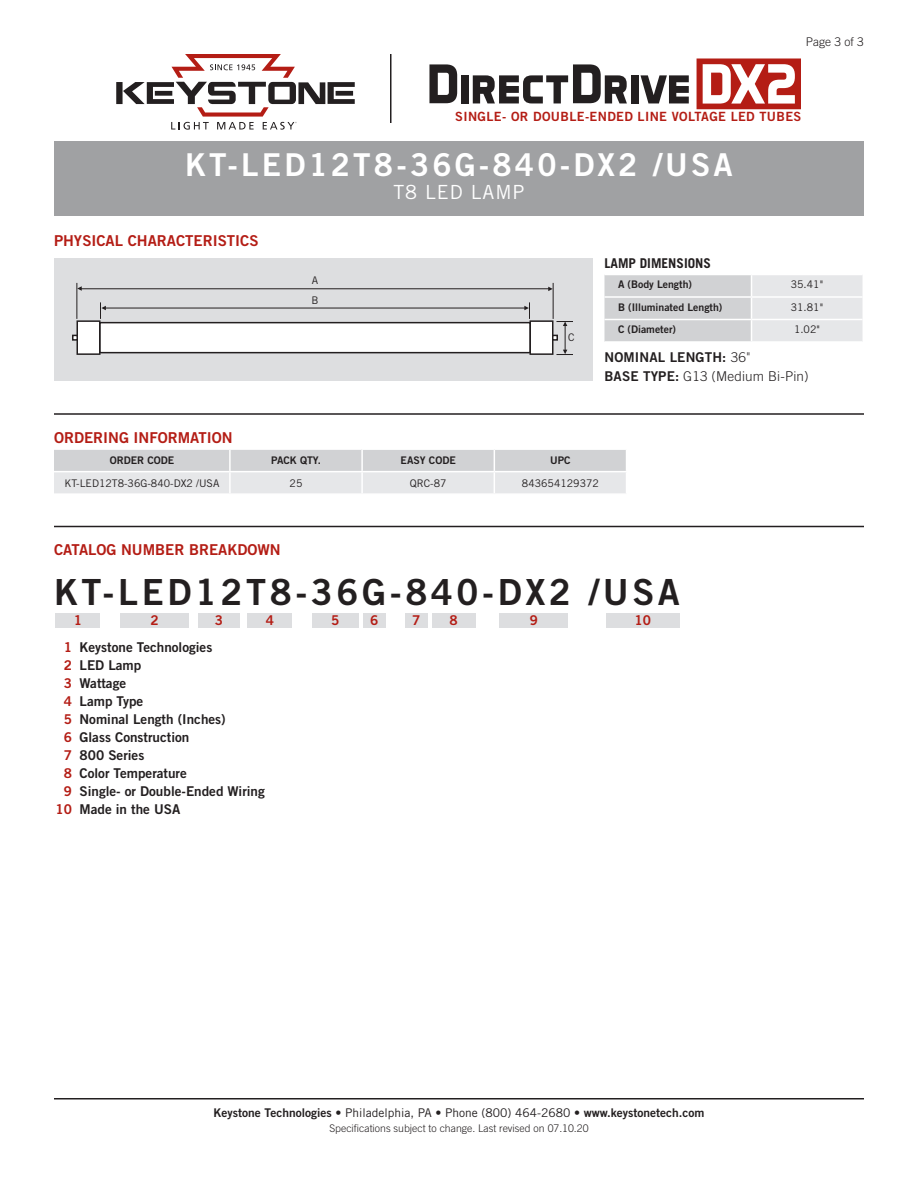
<style>
.page{position:relative;width:918px;height:1188px;background:#fff}
.page>*{position:absolute;margin:0;border:0;box-sizing:border-box;transform-origin:0 0}
.CatalogNumber{font:36px "Trade Gothic LT Std Bd 2";letter-spacing:.1em;color:#231f20}
.t1{font:31.5px "Trade Gothic LT Std Bd 2";letter-spacing:.1em;color:#fff}
.SubTitle{font:19.5px "Trade Gothic LT Std";letter-spacing:.05em;color:#fff}
.Heading_01{font:15px "Trade Gothic LT Std Bd 2";color:#b41d15}
.Catalog_Key{font:13.5px "Trade Gothic LT Std Bd 2";color:#231f20}
.Text{font:300 13.5px "Trade Gothic LT Std";letter-spacing:.01em;color:#231f20}
.Text-2{font:13.5px "Trade Gothic LT Std Bd 2";letter-spacing:.01em;color:#231f20}
.Heading_02{font:700 13.5px "Trade Gothic LT Std";color:#231f20}
.Catalog_BarNumber{font:13.5px "Trade Gothic LT Std Bd 2";color:#b41d15}
.t2{font:12.75px "Trade Gothic LT Std Bd 2";letter-spacing:.03em;color:#b41d15}
.t3{font:12px "Trade Gothic LT Std Bd 2";color:#231f20}
.Page{font:300 12px "Trade Gothic LT Std";color:#231f20}
.Table_Header{font:10.5px "Trade Gothic LT Std Bd 2";color:#231f20}
.Table_Text{font:10.5px "Trade Gothic LT Std";color:#231f20}
.Rev{font:300 10.5px "Trade Gothic LT Std";color:#231f20}
.Art_Callout{font:10.5px "Trade Gothic LT Std";color:#231f20}
.s1{font-family:"Trade Gothic LT Std";font-weight:300}
.s2{font-family:"Trade Gothic LT Std Bd 2";font-weight:400}
.s3{color:#b41d15}
.s4{font-family:"Trade Gothic LT Std"}
</style>
<div class="page">
<svg style="left:54px;top:449px;width:572px;height:44px;background:#dddee0"></svg>
<hr style="left:54px;top:413px;width:810px;height:2px;background:#231f20">
<svg style="left:604px;top:275px;width:258px;height:66px;background:#dcdcde"></svg>
<hr style="left:54px;top:1098px;width:810px;height:2px;background:#231f20">
<hr style="left:54px;top:526px;width:810px;height:1px;background:#231f20">
<div style="left:56px;top:613px;width:44px;height:15px;background:#dddee0"></div>
<div style="left:120px;top:613px;width:69px;height:15px;background:#dddee0"></div>
<div style="left:248px;top:613px;width:44px;height:15px;background:#dddee0"></div>
<div style="left:198px;top:613px;width:42px;height:15px;background:#dddee0"></div>
<div style="left:312px;top:613px;width:46px;height:15px;background:#dddee0"></div>
<div style="left:363px;top:613px;width:23px;height:15px;background:#dddee0"></div>
<div style="left:405px;top:613px;width:23px;height:15px;background:#dddee0"></div>
<div style="left:500px;top:613px;width:68px;height:15px;background:#dddee0"></div>
<div style="left:432px;top:613px;width:44px;height:15px;background:#dddee0"></div>
<div style="left:606px;top:613px;width:74px;height:15px;background:#dddee0"></div>
<div style="left:54px;top:142px;width:810px;height:74px;background:#a0a1a3"></div>
<div style="left:54px;top:258px;width:538px;height:123px;background:#dddee0"></div>
<hr style="left:553px;top:283px;width:1px;height:36px;background:#231f20">
<svg style="left:548px;top:287px;width:5px;height:4px"></svg>
<svg style="left:78px;top:286px;width:4px;height:5px"></svg>
<hr style="left:80px;top:289px;width:469px;height:1px;background:#231f20">
<svg style="left:524px;top:302px;width:6px;height:17px"></svg>
<hr style="left:104px;top:308px;width:422px;height:1px;background:#231f20">
<hr style="left:77px;top:283px;width:1px;height:36px;background:#231f20">
<svg style="left:100px;top:302px;width:6px;height:17px"></svg>
<div style="left:100px;top:323px;width:430px;height:30px;background:#fff"></div>
<div style="left:99px;top:322px;width:432px;height:31px;border:2px solid #231f20"></div>
<div style="left:77px;top:321px;width:23px;height:33px;background:#fff"></div>
<div style="left:76px;top:320px;width:24px;height:35px;border:2px solid #231f20"></div>
<div style="left:530px;top:321px;width:23px;height:33px;background:#fff"></div>
<div style="left:530px;top:320px;width:24px;height:35px;border:2px solid #231f20"></div>
<svg style="left:72px;top:335px;width:6px;height:6px"></svg>
<svg style="left:552px;top:321px;width:21px;height:34px"></svg>
<hr style="left:390px;top:54px;width:2px;height:69px;background:#231f20">
<svg style="left:429px;top:64px;width:28px;height:39px"></svg>
<div style="left:461px;top:75px;width:8px;height:28px;background:#231f20"></div>
<svg style="left:473px;top:64px;width:154px;height:39px"></svg>
<div style="left:631px;top:75px;width:7px;height:28px;background:#231f20"></div>
<svg style="left:640px;top:75px;width:49px;height:28px"></svg>
<svg style="left:697px;top:58px;width:104px;height:51px"></svg>
<svg style="left:116px;top:54px;width:239px;height:76px"></svg>
<p class="Page" style="left:806px;top:35px;width:60px">Page 3 of 3</p>
<p class="t2" style="left:455px;top:109px;width:348px">SINGLE- OR DOUBLE-ENDED LINE VOLTAGE LED TUBES</p>
<p class="t1" style="left:185px;top:145px;width:549px">KT-LED12T8-36G-840-DX2 /USA</p>
<p class="SubTitle" style="left:393px;top:181px;width:133px">T8 LED LAMP</p>
<p class="Heading_01" style="left:54px;top:232px;width:206px">PHYSICAL CHARACTERISTICS</p>
<p class="Art_Callout" style="left:312px;top:274px;width:8px">A</p>
<p class="Art_Callout" style="left:311px;top:294px;width:9px">B</p>
<p class="Art_Callout" style="left:568px;top:330px;width:8px">C</p>
<p class="Heading_02" style="left:604px;top:255px;width:108px">LAMP DIMENSIONS</p>
<p class="Table_Header" style="left:618px;top:278px;width:76px">A (Body Length)</p>
<p class="Table_Text" style="left:791px;top:278px;width:34px">35.41"</p>
<p class="Table_Header" style="left:618px;top:300px;width:106px">B (Illuminated Length)</p>
<p class="Table_Text" style="left:791px;top:300px;width:34px">31.81"</p>
<p class="Table_Header" style="left:618px;top:323px;width:60px">C (Diameter)</p>
<p class="Table_Text" style="left:794px;top:323px;width:27px">1.02"</p>
<p class="Text-2" style="left:604px;top:349px;width:148px">NOMINAL LENGTH: <span class="s1">36"</span></p>
<p class="Text" style="left:604px;top:368px;width:206px"><span class="s2">BASE TYPE:</span> G13 (Medium Bi-Pin)</p>
<p class="Heading_01" style="left:54px;top:428px;width:180px">ORDERING INFORMATION</p>
<p class="Table_Header" style="left:110px;top:454px;width:66px">ORDER CODE</p>
<p class="Table_Header" style="left:271px;top:454px;width:51px">PACK QTY.</p>
<p class="Table_Header" style="left:401px;top:454px;width:57px">EASY CODE</p>
<p class="Table_Header" style="left:550px;top:454px;width:22px">UPC</p>
<p class="Table_Text" style="left:64px;top:477px;width:157px">KT-LED12T8-36G-840-DX2 /USA</p>
<p class="Table_Text" style="left:290px;top:477px;width:14px">25</p>
<p class="Table_Text" style="left:410px;top:477px;width:38px">QRC-87</p>
<p class="Table_Text" style="left:522px;top:477px;width:78px">843654129372</p>
<p class="Heading_01" style="left:54px;top:541px;width:228px">CATALOG NUMBER BREAKDOWN</p>
<p class="CatalogNumber" style="left:54px;top:570px;width:627px">KT-LED12T8-36G-840-DX2 /USA</p>
<p class="Catalog_BarNumber" style="left:74px;top:612px;width:10px">1</p>
<p class="Catalog_BarNumber" style="left:150px;top:612px;width:10px">2</p>
<p class="Catalog_BarNumber" style="left:215px;top:612px;width:10px">3</p>
<p class="Catalog_BarNumber" style="left:266px;top:612px;width:10px">4</p>
<p class="Catalog_BarNumber" style="left:331px;top:612px;width:10px">5</p>
<p class="Catalog_BarNumber" style="left:370px;top:612px;width:10px">6</p>
<p class="Catalog_BarNumber" style="left:412px;top:612px;width:10px">7</p>
<p class="Catalog_BarNumber" style="left:450px;top:612px;width:10px">8</p>
<p class="Catalog_BarNumber" style="left:530px;top:612px;width:10px">9</p>
<p class="Catalog_BarNumber" style="left:635px;top:612px;width:18px">10</p>
<p class="Catalog_Key" style="left:64px;top:639px;width:150px"><span class="s3">1</span> Keystone Technologies</p>
<p class="Catalog_Key" style="left:64px;top:657px;width:79px"><span class="s3">2</span> LED Lamp</p>
<p class="Catalog_Key" style="left:64px;top:675px;width:64px"><span class="s3">3</span> Wattage</p>
<p class="Catalog_Key" style="left:64px;top:693px;width:81px"><span class="s3">4</span> Lamp Type</p>
<p class="Catalog_Key" style="left:64px;top:711px;width:164px"><span class="s3">5</span> Nominal Length (Inches)</p>
<p class="Catalog_Key" style="left:64px;top:729px;width:127px"><span class="s3">6</span> Glass Construction</p>
<p class="Catalog_Key" style="left:64px;top:747px;width:82px"><span class="s3">7</span> 800 Series</p>
<p class="Catalog_Key" style="left:64px;top:765px;width:125px"><span class="s3">8</span> Color Temperature</p>
<p class="Catalog_Key" style="left:64px;top:783px;width:203px"><span class="s3">9</span> Single- or Double-Ended Wiring</p>
<p class="Catalog_Key" style="left:56px;top:801px;width:126px"><span class="s3">10</span> Made in the USA</p>
<p class="t3" style="left:214px;top:1105px;width:492px">Keystone Technologies <span class="s4">• Philadelphia, PA • Phone (800) 464-2680 •</span> www.keystonetech.com</p>
<p class="Rev" style="left:329px;top:1122px;width:261px">Specifications subject to change. Last revised on 07.10.20</p>
</div>
